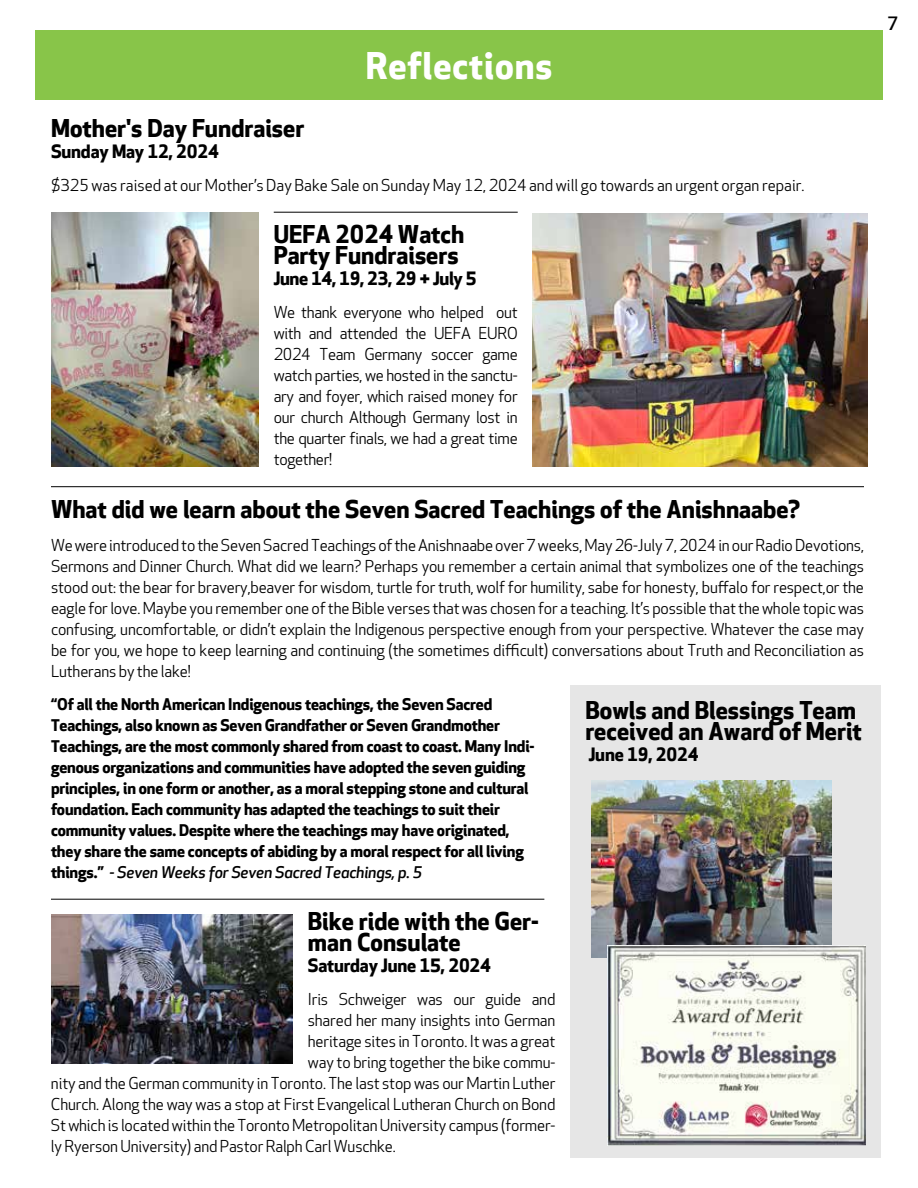
<style>
.page{position:relative;width:918px;height:1188px;background:#fff}
.page>*{position:absolute;margin:0;border:0;box-sizing:border-box;transform-origin:0 0}
.t1{font:700 36px "Apex New";letter-spacing:.025em;color:#fff}
.t2{font:700 24px/21px "Apex New";color:#000}
.t3{font:700 18px "Apex New";letter-spacing:-.01em;color:#000}
.t4{font:500 18px "Apex New";color:#000}
.t5{font:15.75px/21px "Apex New";letter-spacing:-.01em;color:#000;text-align:justify}
.t6{font:700 15.75px/21px "Apex New";letter-spacing:-.01em;color:#000}
.s1{font-weight:500;font-style:italic}
</style>
<div class="page">
<div style="left:35px;top:30px;width:848px;height:69px;background:#88c549"></div>
<hr style="left:274px;top:212px;width:244px;height:1px;background:#000">
<hr style="left:51px;top:486px;width:813px;height:1px;background:#000">
<hr style="left:51px;top:899px;width:493px;height:1px;background:#000">
<img style="left:533px;top:214px;width:335px;height:252px">
<img style="left:51px;top:212px;width:208px;height:254px">
<img style="left:51px;top:914px;width:242px;height:149px">
<div style="left:570px;top:686px;width:311px;height:472px;background:#e6e6e6"></div>
<img style="left:591px;top:781px;width:240px;height:177px">
<img style="left:608px;top:946px;width:258px;height:199px">
<h1 class="t1" style="left:366px;top:45px;width:188px">Reflections</h1>
<h2 class="t2" style="left:51px;top:118px;width:255px">Mother's Day Fundraiser</h2>
<p class="t3" style="left:51px;top:141px;width:169px">Sunday May 12, 2024</p>
<p class="t5" style="left:51px;top:175px;width:755px">$325 was raised at our Mother’s Day Bake Sale on Sunday May 12, 2024 and will go towards an urgent organ repair.</p>
<h2 class="t2" style="left:274px;top:225px;width:192px">UEFA 2024 Watch<br>Party Fundraisers</h2>
<p class="t3" style="left:274px;top:268px;width:204px">June 14, 19, 23, 29 + July 5</p>
<p class="t5" style="left:274px;top:303px;width:245px">We thank everyone who helped out with and attended the UEFA EURO 2024 Team Germany soccer game watch parties, we hosted in the sanctu&shy;ary and foyer, which raised money for our church Although Germany lost in the quarter finals, we had a great time together!</p>
<h2 class="t2" style="left:51px;top:499px;width:751px">What did we learn about the Seven Sacred Teachings of the Anishnaabe?</h2>
<p class="t5" style="left:51px;top:535px;width:815px">We were introduced to the Seven Sacred Teachings of the Anishnaabe over 7 weeks, May 26-July 7, 2024 in our Radio Devotions, Sermons and Dinner Church. What did we learn? Perhaps you remember a certain animal that symbolizes one of the teachings stood out: the bear for bravery,beaver for wisdom, turtle for truth, wolf for humility, sabe for honesty, buffalo for respect,or the eagle for love. Maybe you remember one of the Bible verses that was chosen for a teaching. It’s possible that the whole topic was confusing, uncomfortable, or didn’t explain the Indigenous perspective enough from your perspective. Whatever the case may be for you, we hope to keep learning and continuing (the sometimes difficult) conversations about Truth and Reconciliation as Lutherans by the lake!</p>
<p class="t6" style="left:51px;top:694px;width:485px">“Of all the North American Indigenous teachings, the Seven Sacred Teachings, also known as Seven Grandfather or Seven Grandmother Teachings, are the most commonly shared from coast to coast. Many Indi&shy;genous organizations and communities have adopted the seven guiding principles, in one form or another, as a moral stepping stone and cultural foundation. Each community has adapted the teachings to suit their community values. Despite where the teachings may have originated, they share the same concepts of abiding by a moral respect for all living things.” <span class="s1">- Seven Weeks for Seven Sacred Teachings, p. 5</span></p>
<h2 class="t2" style="left:308px;top:912px;width:232px">Bike ride with the Ger&shy;man Consulate</h2>
<p class="t3" style="left:308px;top:955px;width:185px">Saturday June 15, 2024</p>
<p class="t5" style="left:308px;top:990px;width:249px">Iris Schweiger was our guide and</p>
<p class="t5" style="left:308px;top:1011px;width:249px">shared her many insights into German</p>
<p class="t5" style="left:308px;top:1032px;width:249px">heritage sites in Toronto. It was a great</p>
<p class="t5" style="left:308px;top:1053px;width:249px">way to bring together the bike commu-</p>
<p class="t5" style="left:51px;top:1074px;width:506px">nity and the German community in Toronto. The last stop was our Martin Luther</p>
<p class="t5" style="left:51px;top:1095px;width:506px">Church. Along the way was a stop at First Evangelical Lutheran Church on Bond</p>
<p class="t5" style="left:51px;top:1116px;width:506px">St which is located within the Toronto Metropolitan University campus (former-</p>
<p class="t5" style="left:51px;top:1137px;width:346px">ly Ryerson University) and Pastor Ralph Carl Wuschke.</p>
<h2 class="t2" style="left:585px;top:700px;width:278px">Bowls and Blessings Team received an Award of Merit</h2>
<p class="t3" style="left:589px;top:744px;width:111px">June 19, 2024</p>
<p class="t4" style="left:887px;top:13px;width:12px">7</p>
</div>
